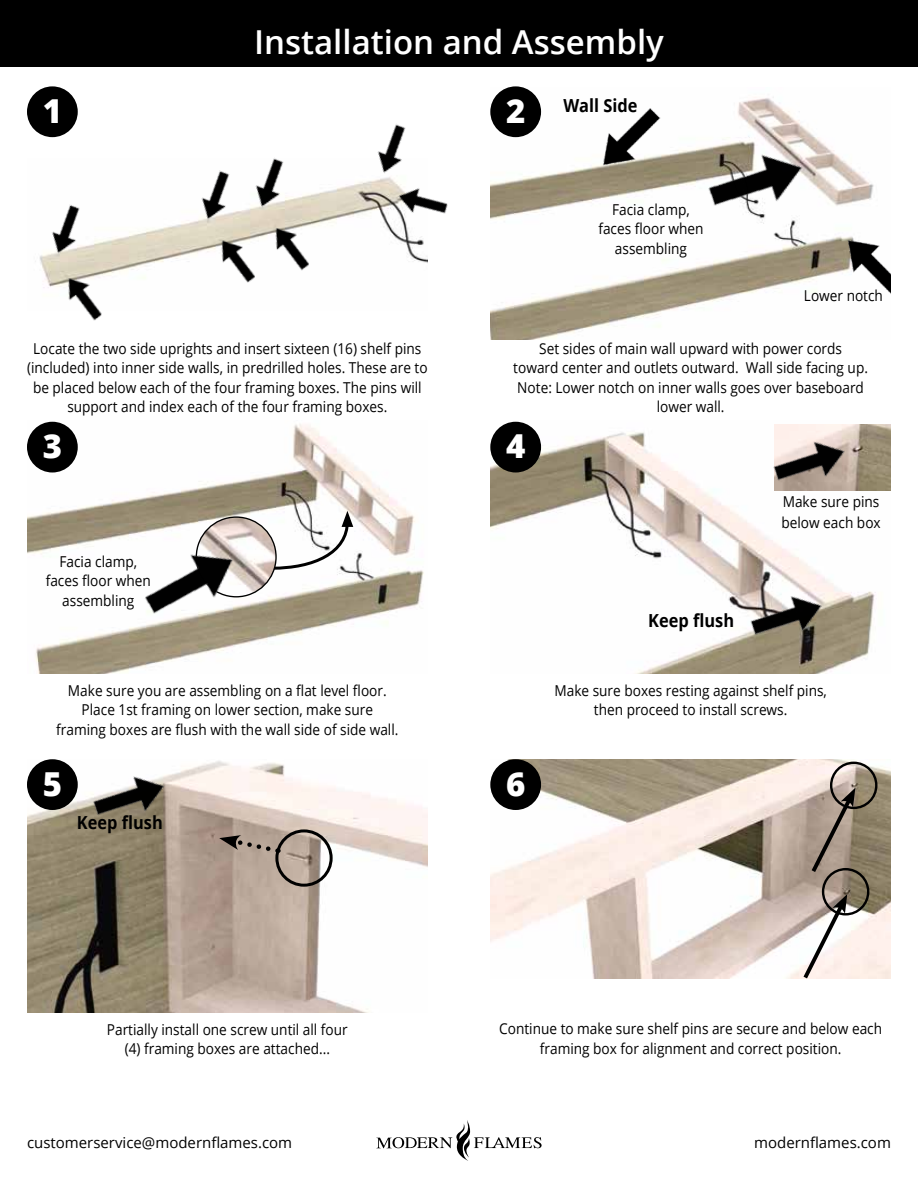
<style>
.page{position:relative;width:918px;height:1188px;background:#fff}
.page>*{position:absolute;margin:0;border:0;box-sizing:border-box;transform-origin:0 0}
.t1{font:600 33px "Open Sans";color:#fff}
.t2{font:800 33px "Open Sans";color:#fff}
.t3{font:700 18px "Open Sans";color:#000;scale:.91 1}
.t4{font:15px/19.5px "Open Sans";color:#000;text-align:center;scale:.91 1}
.t5{font:15px "Open Sans";color:#000}
</style>
<div class="page">
<svg style="left:376px;top:1120px;width:166px;height:41px"></svg>
<div style="left:0;top:0;width:918px;height:66px;background:#000"></div>
<img style="left:35px;top:177px;width:393px;height:111px">
<img style="left:27px;top:421px;width:397px;height:253px">
<img style="left:490px;top:421px;width:401px;height:253px">
<img style="left:27px;top:760px;width:401px;height:252px">
<img style="left:490px;top:87px;width:384px;height:253px">
<img style="left:846px;top:238px;width:45px;height:62px">
<img style="left:600px;top:107px;width:63px;height:60px">
<div style="left:275px;top:829px;width:58px;height:58px;border:3px solid #000;border-radius:50%"></div>
<svg style="left:219px;top:835px;width:59px;height:19px"></svg>
<img style="left:84px;top:760px;width:83px;height:77px">
<img style="left:741px;top:575px;width:83px;height:82px">
<img style="left:847px;top:424px;width:44px;height:66px">
<img style="left:764px;top:421px;width:83px;height:81px">
<img style="left:40px;top:200px;width:56px;height:55px">
<img style="left:60px;top:276px;width:46px;height:45px">
<img style="left:190px;top:170px;width:56px;height:51px">
<img style="left:214px;top:239px;width:46px;height:47px">
<img style="left:244px;top:158px;width:56px;height:51px">
<img style="left:268px;top:226px;width:46px;height:48px">
<img style="left:396px;top:177px;width:52px;height:55px">
<img style="left:377px;top:124px;width:29px;height:49px">
<img style="left:490px;top:759px;width:401px;height:219px">
<div style="left:822px;top:868px;width:47px;height:48px;border:2px solid #000;border-radius:50%"></div>
<svg style="left:800px;top:894px;width:47px;height:85px"></svg>
<div style="left:830px;top:762px;width:47px;height:47px;border:2px solid #000;border-radius:50%"></div>
<svg style="left:808px;top:788px;width:47px;height:88px;background:#96877b"></svg>
<img style="left:696px;top:130px;width:108px;height:105px">
<svg style="left:269px;top:511px;width:84px;height:60px"></svg>
<img style="left:196px;top:517px;width:80px;height:80px;border-radius:40px">
<img style="left:135px;top:536px;width:100px;height:96px">
<div style="left:27px;top:86px;width:51px;height:51px;background:#000;border-radius:50%"></div>
<div style="left:490px;top:86px;width:51px;height:51px;background:#000;border-radius:50%"></div>
<div style="left:27px;top:422px;width:51px;height:51px;background:#000;border-radius:50%"></div>
<div style="left:490px;top:422px;width:51px;height:51px;background:#000;border-radius:50%"></div>
<div style="left:27px;top:759px;width:51px;height:51px;background:#000;border-radius:50%"></div>
<div style="left:490px;top:759px;width:51px;height:51px;background:#000;border-radius:50%"></div>
<h1 class="t1" style="left:254px;top:20px;width:411px">Installation and Assembly</h1>
<h1 class="t2" style="left:43px;top:86px;width:21px">1</h1>
<h1 class="t2" style="left:506px;top:86px;width:21px">2</h1>
<p class="t3" style="left:563px;top:93px;width:83px">Wall Side</p>
<p class="t4" style="left:598px;top:199px;width:117px">Facia clamp, faces floor when assembling</p>
<p class="t4" style="left:804px;top:285px;width:88px">Lower notch</p>
<p class="t4" style="left:27px;top:338px;width:442px">Locate the two side uprights and insert sixteen (16) shelf pins (included) into inner side walls, in predrilled holes. These are to be placed below each of the four framing boxes. The pins will support and index each of the four framing boxes.</p>
<p class="t4" style="left:513px;top:338px;width:391px">Set sides of main wall upward with power cords<br>toward center and outlets outward. Wall side facing up.<br>Note: Lower notch on inner walls goes over baseboard lower wall.</p>
<h1 class="t2" style="left:43px;top:421px;width:21px">3</h1>
<h1 class="t2" style="left:506px;top:421px;width:21px">4</h1>
<p class="t4" style="left:46px;top:551px;width:117px">Facia clamp, faces floor when assembling</p>
<p class="t3" style="left:648px;top:608px;width:96px">Keep flush</p>
<p class="t4" style="left:781px;top:491px;width:111px;line-height:21px;text-align:left">Make sure pins below each box</p>
<p class="t4" style="left:56px;top:680px;width:378px">Make sure you are assembling on a flat level floor.<br>Place 1st framing on lower section, make sure framing boxes are flush with the wall side of side wall.</p>
<p class="t4" style="left:554px;top:680px;width:301px">Make sure boxes resting against shelf pins, then proceed to install screws.</p>
<h1 class="t2" style="left:43px;top:759px;width:21px">5</h1>
<h1 class="t2" style="left:506px;top:759px;width:21px">6</h1>
<p class="t3" style="left:77px;top:810px;width:96px">Keep flush</p>
<p class="t4" style="left:107px;top:1019px;width:266px">Partially install one screw until all four (4) framing boxes are attached...</p>
<p class="t4" style="left:499px;top:1019px;width:422px">Continue to make sure shelf pins are secure and below each framing box for alignment and correct position.</p>
<p class="t5" style="left:27px;top:1132px;width:267px">customerservice@modernflames.com</p>
<p class="t5" style="left:754px;top:1132px;width:138px">modernflames.com</p>
</div>
